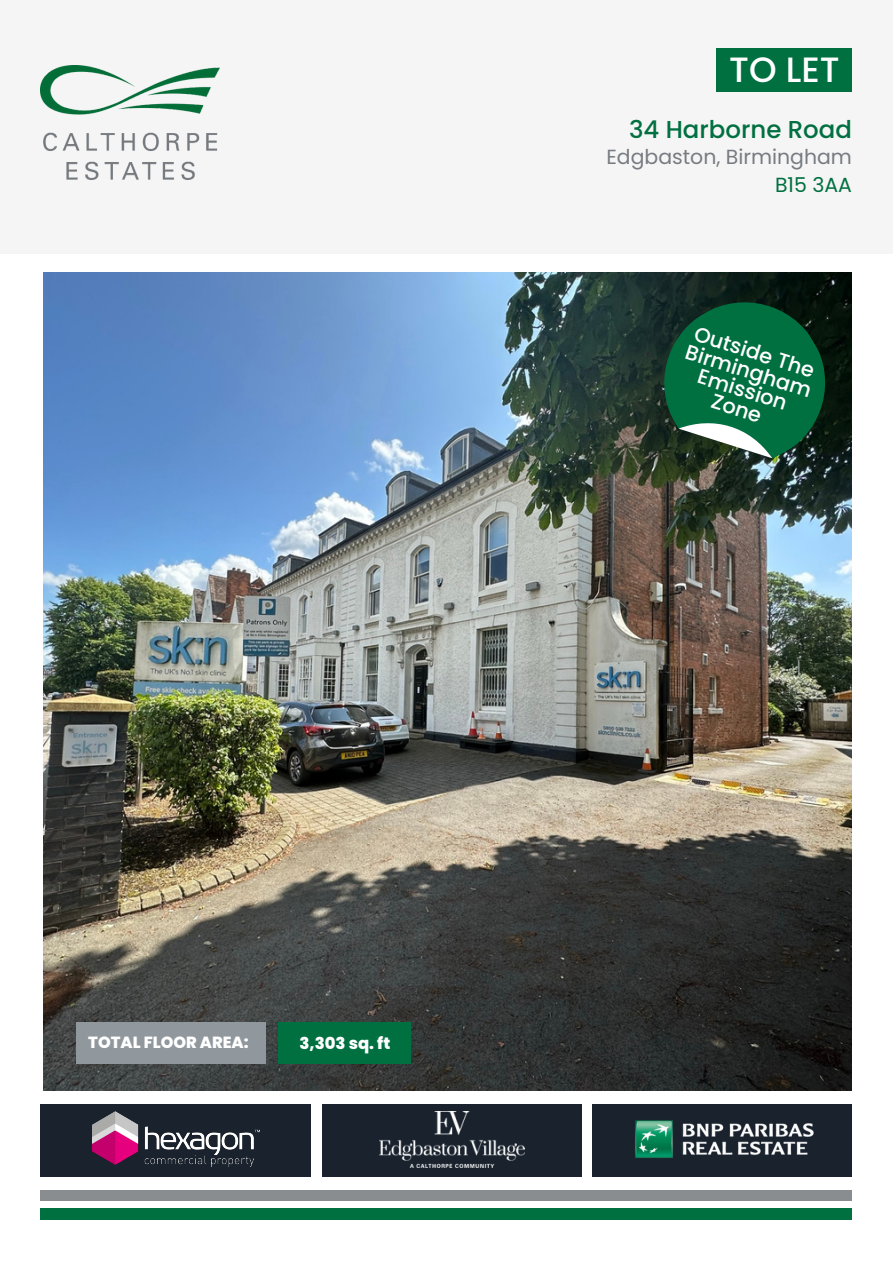
<style>
.page{position:relative;width:893px;height:1264px;background:#fff}
.page>*{position:absolute;margin:0;border:0;box-sizing:border-box;transform-origin:0 0}
.t1{font:500 35.1px "Poppins";color:#fff}
.t2{font:500 24.45px "Poppins";color:#007041}
.t3{font:500 20.85px "Poppins";color:#fff}
.t4{font:20.4px "Poppins";color:#777c82}
.t5{font:20.4px "Poppins";color:#007041}
.t6{font:800 16.35px "Poppins";color:#fff}
.t7{font:800 16.2px "Poppins";color:#fff}
</style>
<div class="page">
<div style="left:41px;top:1207px;width:810px;height:12px;background:#007041"></div>
<div style="left:41px;top:1189px;width:810px;height:11px;background:#8a8d8f"></div>
<div style="left:41px;top:1103px;width:270px;height:73px;background:#19222d"></div>
<div style="left:592px;top:1103px;width:259px;height:73px;background:#19222d"></div>
<div style="left:322px;top:1103px;width:259px;height:73px;background:#19222d"></div>
<img style="left:92px;top:1111px;width:167px;height:55px">
<img style="left:379px;top:1111px;width:145px;height:56px">
<img style="left:43px;top:273px;width:808px;height:817px">
<div style="left:0;top:0;width:892px;height:254px;background:#f6f5f5"></div>
<div style="left:716px;top:48px;width:135px;height:43px;background:#007041"></div>
<svg style="left:634px;top:273px;width:218px;height:219px"></svg>
<svg style="left:678px;top:395px;width:94px;height:96px"></svg>
<img style="left:635px;top:1120px;width:25px;height:38px">
<img style="left:660px;top:1120px;width:154px;height:38px">
<div style="left:76px;top:1022px;width:189px;height:41px;background:#90989e"></div>
<div style="left:279px;top:1022px;width:132px;height:41px;background:#007041"></div>
<p class="t1" style="left:729px;top:45px;width:112px">TO LET</p>
<p class="t2" style="left:629px;top:112px;width:224px">34 Harborne Road</p>
<p class="t4" style="left:606px;top:142px;width:247px">Edgbaston, Birmingham</p>
<p class="t5" style="left:775px;top:170px;width:78px">B15 3AA</p>
<p class="t3" style="left:699px;top:319px;width:126px;rotate:18deg">Outside The</p>
<p class="t3" style="left:690px;top:337px;width:132px;rotate:18deg">Birmingham</p>
<p class="t3" style="left:703px;top:361px;width:94px;rotate:18deg">Emission</p>
<p class="t3" style="left:716px;top:386px;width:53px;rotate:18deg">Zone</p>
<p class="t7" style="left:88px;top:1030px;width:162px">TOTAL FLOOR AREA:</p>
<p class="t6" style="left:299px;top:1032px;width:92px">3,303 sq. ft</p>
</div>
